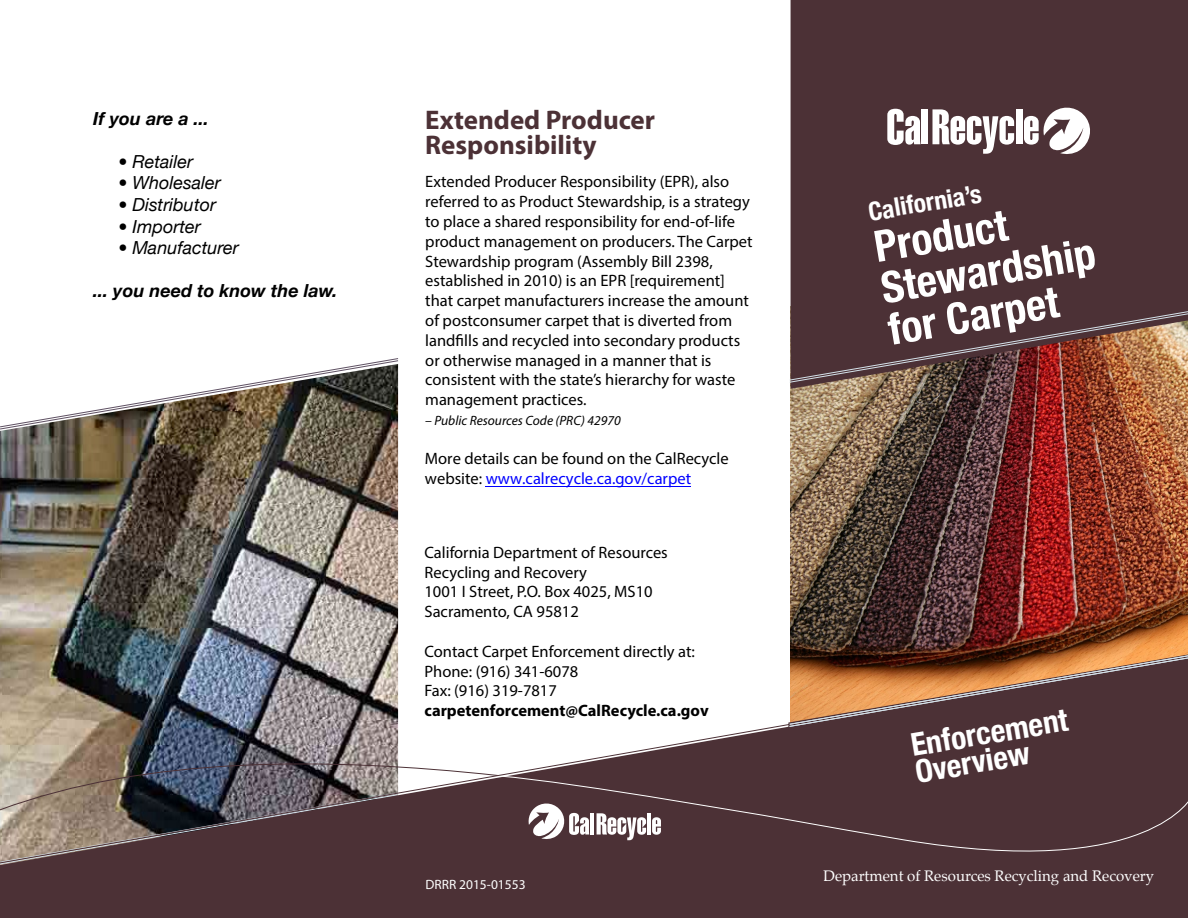
<style>
.page{position:relative;width:1188px;height:918px;background:#fff}
.page>*{position:absolute;margin:0;border:0;box-sizing:border-box;transform-origin:0 0}
.t1{font:700 condensed 43.5px/42.2px "Helvetica Neue";color:#fff}
.t2{font:700 condensed 31.5px/27.2px "Helvetica Neue";color:#fff}
.t3{font:700 27px/25.5px "Myriad Pro";color:#4c3136}
.t4{font:700 condensed 25.5px "Helvetica Neue";color:#fff}
.t5{font:italic 18px "Helvetica Neue";color:#000}
.t6{font:italic 700 18px "Helvetica Neue";color:#000}
.t7{font:16.5px/19.8px "Myriad Pro";color:#000}
.t8{font:15px "Palatino";color:#fff}
.t9{font:italic 13.5px "Myriad Pro";color:#000}
.t10{font:13.5px "Myriad Pro";color:#fff}
.s1{color:#00f}
.s2{font-weight:700}
</style>
<div class="page">
<img style="left:791px;top:389px;width:397px;height:266px">
<img style="left:0;top:430px;width:398px;height:293px">
<svg style="left:0;top:358px;width:399px;height:72px"></svg>
<div style="left:791px;top:0;width:397px;height:389px;background:#4c3136"></div>
<div style="left:788px;top:722px;width:400px;height:196px;background:#4c3136"></div>
<div style="left:0;top:866px;width:790px;height:52px;background:#4c3136"></div>
<hr style="left:486px;top:486px;width:205px;height:1px;background:#00f">
<svg style="left:887px;top:109px;width:33px;height:36px"></svg>
<div style="left:922px;top:109px;width:6px;height:35px;background:#fff"></div>
<svg style="left:932px;top:109px;width:82px;height:45px"></svg>
<div style="left:1016px;top:109px;width:6px;height:35px;background:#fff"></div>
<svg style="left:1024px;top:104px;width:69px;height:51px"></svg>
<div style="left:498px;top:775px;width:690px;height:106px;background:#4c3136"></div>
<svg style="left:0;top:723px;width:791px;height:141px"></svg>
<img style="left:790px;top:310px;width:398px;height:73px">
<svg style="left:789px;top:655px;width:399px;height:72px"></svg>
<p class="t6" style="left:93px;top:104px;width:117px">If you are a ...</p>
<p class="t5" style="left:118px;top:148px;width:76px">• Retailer</p>
<p class="t5" style="left:118px;top:170px;width:104px">• Wholesaler</p>
<p class="t5" style="left:118px;top:192px;width:99px">• Distributor</p>
<p class="t5" style="left:118px;top:213px;width:84px">• Importer</p>
<p class="t5" style="left:118px;top:235px;width:122px">• Manufacturer</p>
<p class="t6" style="left:93px;top:277px;width:246px">... you need to know the law.</p>
<h2 class="t3" style="left:425px;top:106px;width:231px">Extended Producer<br>Responsibility</h2>
<p class="t7" style="left:425px;top:172px;width:329px">Extended Producer Responsibility (EPR), also referred to as Product Stewardship, is a strategy to place a shared responsibility for end-of-life product management on producers. The Carpet Stewardship program (Assembly Bill 2398, established in 2010) is an EPR [requirement] that carpet manufacturers increase the amount of postconsumer carpet that is diverted from landfills and recycled into secondary products or otherwise managed in a manner that is consistent with the state’s hierarchy for waste management practices.</p>
<p class="t9" style="left:425px;top:412px;width:197px">– Public Resources Code (PRC) 42970</p>
<p class="t7" style="left:425px;top:449px;width:305px">More details can be found on the CalRecycle website: <span class="s1">www.calrecycle.ca.gov/carpet</span></p>
<p class="t7" style="left:425px;top:542px;width:245px">California Department of Resources<br>Recycling and Recovery<br>1001 I Street, P.O. Box 4025, MS10<br>Sacramento, CA 95812</p>
<p class="t7" style="left:425px;top:641px;width:286px">Contact Carpet Enforcement directly at:<br>Phone: (916) 341-6078<br>Fax: (916) 319-7817 <span class="s2">carpetenforcement@CalRecycle.ca.gov</span></p>
<p class="t10" style="left:426px;top:877px;width:102px">DRRR 2015-01553</p>
<h1 class="t4" style="left:865px;top:190px;width:116px;rotate:-9deg">California’s</h1>
<h1 class="t1" style="left:870px;top:224px;width:218px;rotate:-10deg">Product<br>Stewardship for Carpet</h1>
<h1 class="t2" style="left:909px;top:729px;width:160px;rotate:-9deg">Enforcement<br>Overview</h1>
<p class="t8" style="left:823px;top:863px;width:332px">Department of Resources Recycling and Recovery</p>
</div>
